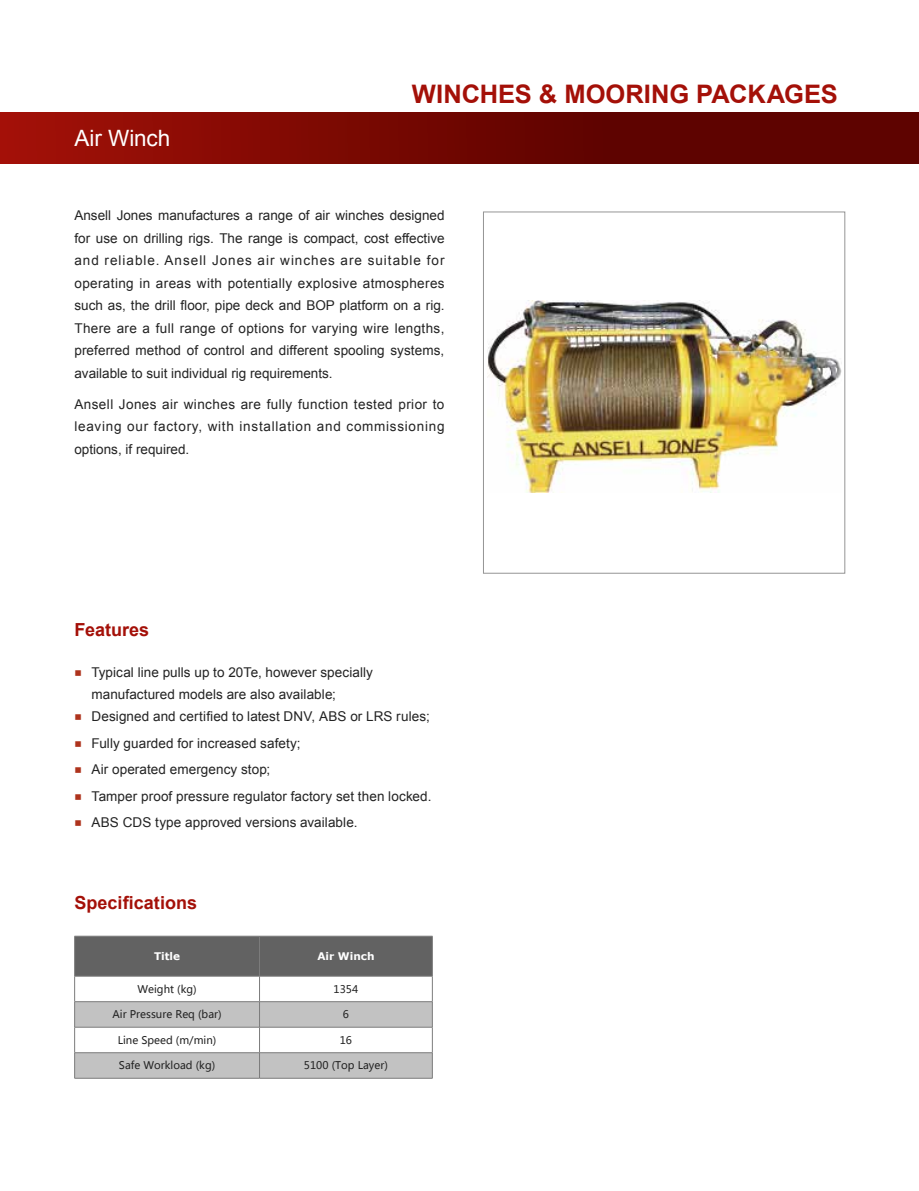
<style>
.page{position:relative;width:919px;height:1191px;background:#fff}
.page>*{position:absolute;margin:0;border:0;box-sizing:border-box;transform-origin:0 0}
.t1{font:700 25.5px "Arial";color:#a41008}
.t2{font:22.5px "Arial";letter-spacing:-.005em;color:#fff}
.t3{font:700 18px "Arial";color:#a41008}
.t4{font:13.5px/22.5px "Arial";letter-spacing:.005em;color:#232323;text-align:justify}
.t5{font:10.5px "Microsoft Ya Hei";color:#232323}
.t6{font:700 10.5px "Verdana";color:#fff}
.s1{font-weight:700;font-size:21px;color:#ae331c}
</style>
<div class="page">
<div style="left:0;top:113px;width:918px;height:51px;background:linear-gradient(to right,#9b0f06,#4d0000)"></div>
<svg style="left:74px;top:936px;width:359px;height:142px"></svg>
<hr style="left:74px;top:1078px;width:185px;height:1px;background:#7c7c7c">
<hr style="left:259px;top:1078px;width:173px;height:1px;background:#7c7c7c">
<img style="left:487px;top:300px;width:354px;height:192px">
<div style="left:483px;top:212px;width:361px;height:361px;border:1px solid #959595"></div>
<div style="left:906px;top:113px;width:12px;height:51px;background:#5e0300"></div>
<h2 class="t2" style="left:74px;top:124px;width:97px">Air Winch</h2>
<h1 class="t1" style="left:412px;top:77px;width:427px">WINCHES &amp; MOORING PACKAGES</h1>
<p class="t4" style="left:74px;top:204px;width:372px">Ansell Jones manufactures a range of air winches designed for use on drilling rigs. The range is compact, cost effective and reliable. Ansell Jones air winches are suitable for operating in areas with potentially explosive atmospheres such as, the drill floor, pipe deck and BOP platform on a rig.<br>There are a full range of options for varying wire lengths, preferred method of control and different spooling systems, available to suit individual rig requirements.</p>
<p class="t4" style="left:74px;top:393px;width:371px">Ansell Jones air winches are fully function tested prior to leaving our factory, with installation and commissioning options, if required.</p>
<h3 class="t3" style="left:74px;top:618px;width:76px">Features</h3>
<p class="t4" style="left:91px;top:661px;width:283px;line-height:21.8px;text-indent:-17px"><span class="s1">▪</span> Typical line pulls up to 20Te, however specially manufactured models are also available;</p>
<p class="t4" style="left:74px;top:705px;width:357px"><span class="s1">▪</span> Designed and certified to latest DNV, ABS or LRS rules;</p>
<p class="t4" style="left:74px;top:732px;width:228px"><span class="s1">▪</span> Fully guarded for increased safety;</p>
<p class="t4" style="left:74px;top:758px;width:197px"><span class="s1">▪</span> Air operated emergency stop;</p>
<p class="t4" style="left:74px;top:785px;width:358px"><span class="s1">▪</span> Tamper proof pressure regulator factory set then locked.</p>
<p class="t4" style="left:74px;top:811px;width:284px"><span class="s1">▪</span> ABS CDS type approved versions available.</p>
<h3 class="t3" style="left:74px;top:890px;width:124px">Specifications</h3>
<p class="t6" style="left:154px;top:948px;width:28px">Title</p>
<p class="t6" style="left:317px;top:948px;width:59px">Air Winch</p>
<p class="t5" style="left:137px;top:981px;width:61px">Weight (kg)</p>
<p class="t5" style="left:333px;top:981px;width:26px">1354</p>
<p class="t5" style="left:112px;top:1007px;width:111px">Air Pressure Req (bar)</p>
<p class="t5" style="left:343px;top:1007px;width:8px">6</p>
<p class="t5" style="left:118px;top:1032px;width:100px">Line Speed (m/min)</p>
<p class="t5" style="left:340px;top:1032px;width:14px">16</p>
<p class="t5" style="left:119px;top:1058px;width:98px">Safe Workload (kg)</p>
<p class="t5" style="left:304px;top:1058px;width:85px">5100 (Top Layer)</p>
</div>
